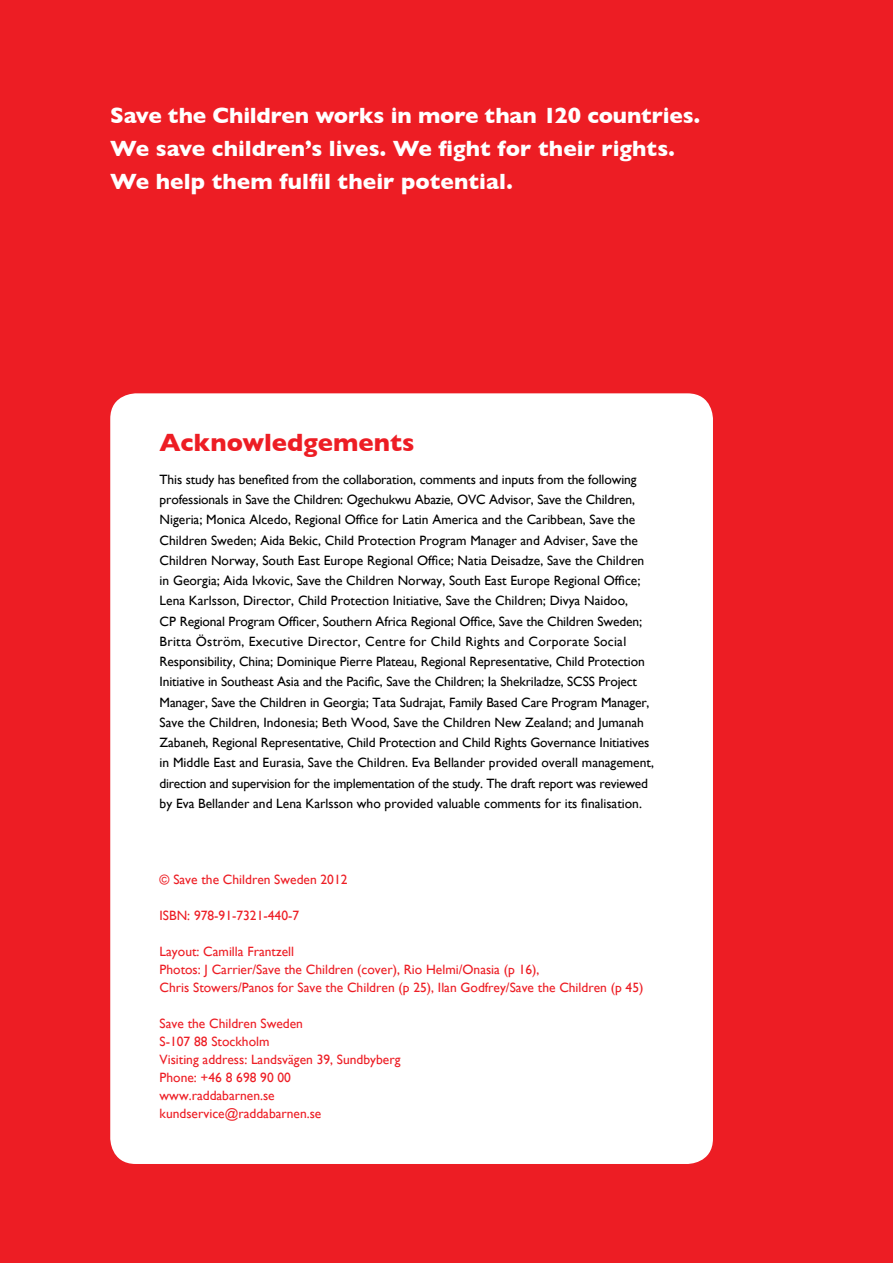
<style>
.page{position:relative;width:893px;height:1263px;background:#ed1d24}
.page>*{position:absolute;margin:0;border:0;box-sizing:border-box;transform-origin:0 0}
.t1{font:700 25.5px "Gill Sans";color:#ed1d24}
.t2{font:700 22.5px/33px "Gill Sans";color:#fff}
.t3{font:13.5px/20.2px "Gill Sans";color:#000}
.t4{font:13.5px/18px "Gill Sans";color:#ed1d24}
</style>
<div class="page">
<div style="left:110px;top:393px;width:603px;height:771px;background:#fff;border-radius:26px"></div>
<h2 class="t2" style="left:110px;top:99px;width:591px">Save the Children works in more than 120 countries.<br>We save children’s lives. We fight for their rights.<br>We help them fulfil their potential.</h2>
<h1 class="t1" style="left:160px;top:427px;width:256px">Acknowledgements</h1>
<p class="t3" style="left:160px;top:469px;width:496px">This study has benefited from the collaboration, comments and inputs from the following professionals in Save the Children: Ogechukwu Abazie, OVC Advisor, Save the Children, Nigeria; Monica Alcedo, Regional Office for Latin America and the Caribbean, Save the Children Sweden; Aida Bekic, Child Protection Program Manager and Adviser, Save the Children Norway, South East Europe Regional Office; Natia Deisadze, Save the Children in Georgia; Aida Ivkovic, Save the Children Norway, South East Europe Regional Office; Lena Karlsson, Director, Child Protection Initiative, Save the Children; Divya Naidoo,<br>CP Regional Program Officer, Southern Africa Regional Office, Save the Children Sweden; Britta Öström, Executive Director, Centre for Child Rights and Corporate Social Responsibility, China; Dominique Pierre Plateau, Regional Representative, Child Protection Initiative in Southeast Asia and the Pacific, Save the Children; Ia Shekriladze, SCSS Project Manager, Save the Children in Georgia; Tata Sudrajat, Family Based Care Program Manager, Save the Children, Indonesia; Beth Wood, Save the Children New Zealand; and Jumanah Zabaneh, Regional Representative, Child Protection and Child Rights Governance Initiatives in Middle East and Eurasia, Save the Children. Eva Bellander provided overall management, direction and supervision for the implementation of the study. The draft report was reviewed by Eva Bellander and Lena Karlsson who provided valuable comments for its finalisation.</p>
<p class="t4" style="left:160px;top:871px;width:189px">© Save the Children Sweden 2012</p>
<p class="t4" style="left:160px;top:907px;width:141px">ISBN: 978-91-7321-440-7</p>
<p class="t4" style="left:160px;top:943px;width:485px">Layout: Camilla Frantzell<br>Photos: J Carrier/Save the Children (cover), Rio Helmi/Onasia (p 16),<br>Chris Stowers/Panos for Save the Children (p 25), Ilan Godfrey/Save the Children (p 45)</p>
<p class="t4" style="left:160px;top:1015px;width:242px">Save the Children Sweden<br>S-107 88 Stockholm<br>Visiting address: Landsvägen 39, Sundbyberg<br>Phone: +46 8 698 90 00 www.raddabarnen.se kundservice@raddabarnen.se</p>
</div>
